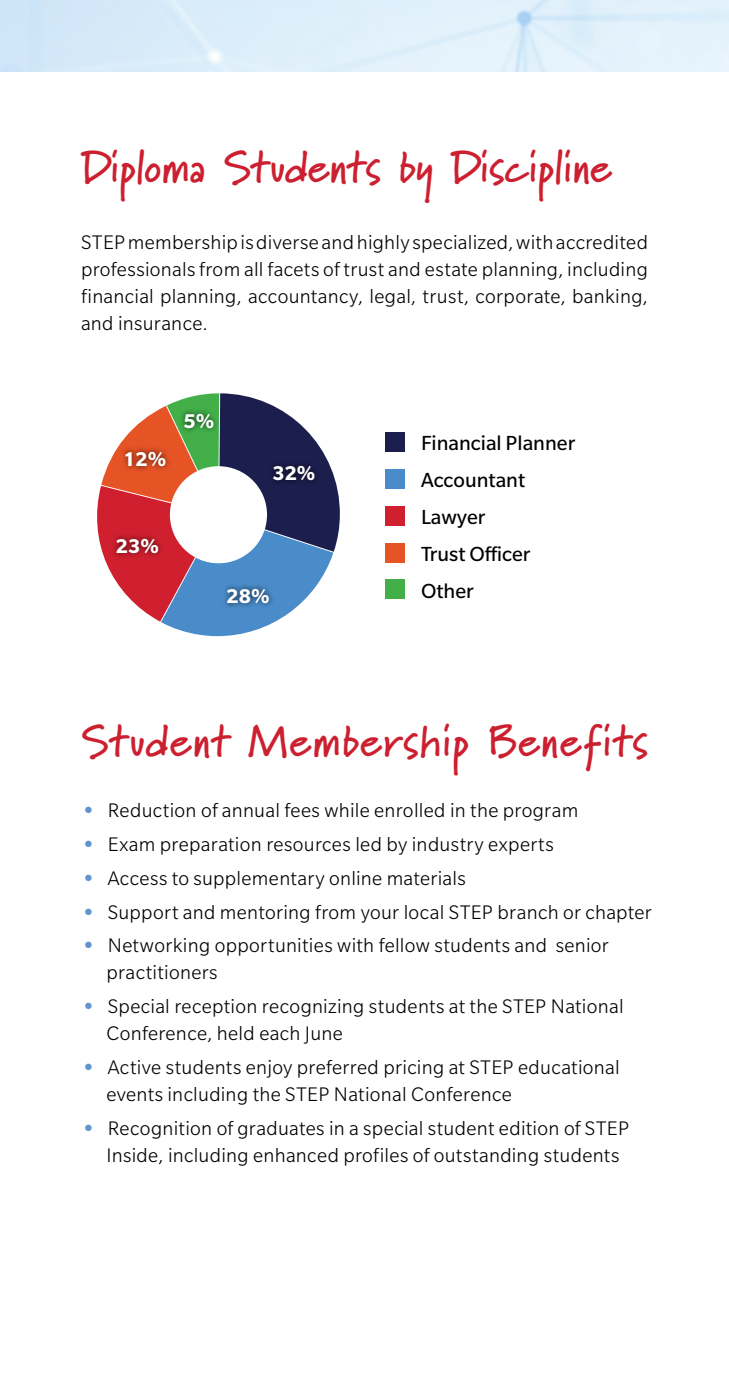
<style>
.page{position:relative;width:729px;height:1377px;background:#fff}
.page>*{position:absolute;margin:0;border:0;box-sizing:border-box;transform-origin:0 0}
.t1{font:700 45px "Marydale";letter-spacing:.005em;color:#cc2030}
.t2{font:700 45px "Marydale";letter-spacing:.025em;color:#cc2030}
.t3{font:22.28px/36.9px "Slate Std";color:#000}
.t4{font:700 21.6px "Slate Std";color:#fff}
.t5{font:300 21.38px/27px "Slate Std";letter-spacing:.015em;color:#000}
.s1{font-weight:700;font-size:22.5px;color:#6094ce}
</style>
<div class="page">
<svg style="left:97px;top:393px;width:243px;height:243px"></svg>
<img style="left:263px;top:453px;width:62px;height:41px">
<img style="left:217px;top:576px;width:62px;height:40px">
<img style="left:107px;top:527px;width:61px;height:40px">
<img style="left:114px;top:439px;width:62px;height:40px">
<img style="left:175px;top:402px;width:49px;height:40px">
<div style="left:385px;top:432px;width:19px;height:20px;background:#1c1e4d"></div>
<div style="left:385px;top:469px;width:19px;height:20px;background:#4a8cca"></div>
<div style="left:385px;top:506px;width:19px;height:20px;background:#d0202f"></div>
<div style="left:385px;top:543px;width:19px;height:20px;background:#e65325"></div>
<div style="left:385px;top:579px;width:19px;height:20px;background:#42af49"></div>
<div style="left:170px;top:466px;width:97px;height:97px;background:#fff;border-radius:50%"></div>
<h1 class="t1" style="left:81px;top:140px;width:533px">Diploma Students by Discipline</h1>
<p class="t5" style="left:81px;top:229px;width:569px;text-align:justify">STEP membership is diverse and highly specialized, with accredited professionals from all facets of trust and estate planning, including financial planning, accountancy, legal, trust, corporate, banking, and insurance.</p>
<p class="t4" style="left:123px;top:447px;width:45px">12%</p>
<p class="t4" style="left:184px;top:410px;width:32px">5%</p>
<p class="t4" style="left:272px;top:461px;width:45px">32%</p>
<p class="t4" style="left:116px;top:535px;width:45px">23%</p>
<p class="t4" style="left:227px;top:584px;width:45px">28%</p>
<p class="t3" style="left:421px;top:424px;width:156px">Financial Planner<br>Accountant<br>Lawyer<br>Trust Officer<br>Other</p>
<h1 class="t2" style="left:81px;top:714px;width:569px">Student Membership Benefits</h1>
<p class="t5" style="left:82px;top:797px;width:498px"><span class="s1">•</span> Reduction of annual fees while enrolled in the program</p>
<p class="t5" style="left:82px;top:831px;width:473px"><span class="s1">•</span> Exam preparation resources led by industry experts</p>
<p class="t5" style="left:82px;top:864px;width:385px"><span class="s1">•</span> Access to supplementary online materials</p>
<p class="t5" style="left:82px;top:898px;width:571px"><span class="s1">•</span> Support and mentoring from your local STEP branch or chapter</p>
<p class="t5" style="left:106px;top:932px;width:504px;text-indent:-24px"><span class="s1">•</span> Networking opportunities with fellow students and senior practitioners</p>
<p class="t5" style="left:106px;top:993px;width:519px;text-indent:-24px"><span class="s1">•</span> Special reception recognizing students at the STEP National<br>Conference, held each June</p>
<p class="t5" style="left:106px;top:1053px;width:515px;text-indent:-24px"><span class="s1">•</span> Active students enjoy preferred pricing at STEP educational events including the STEP National Conference</p>
<p class="t5" style="left:106px;top:1114px;width:524px;text-indent:-24px"><span class="s1">•</span> Recognition of graduates in a special student edition of STEP<br>Inside, including enhanced profiles of outstanding students</p>
<p class="t3" style="left:228px;top:850px;width:66px">Lawyer</p>
</div>
